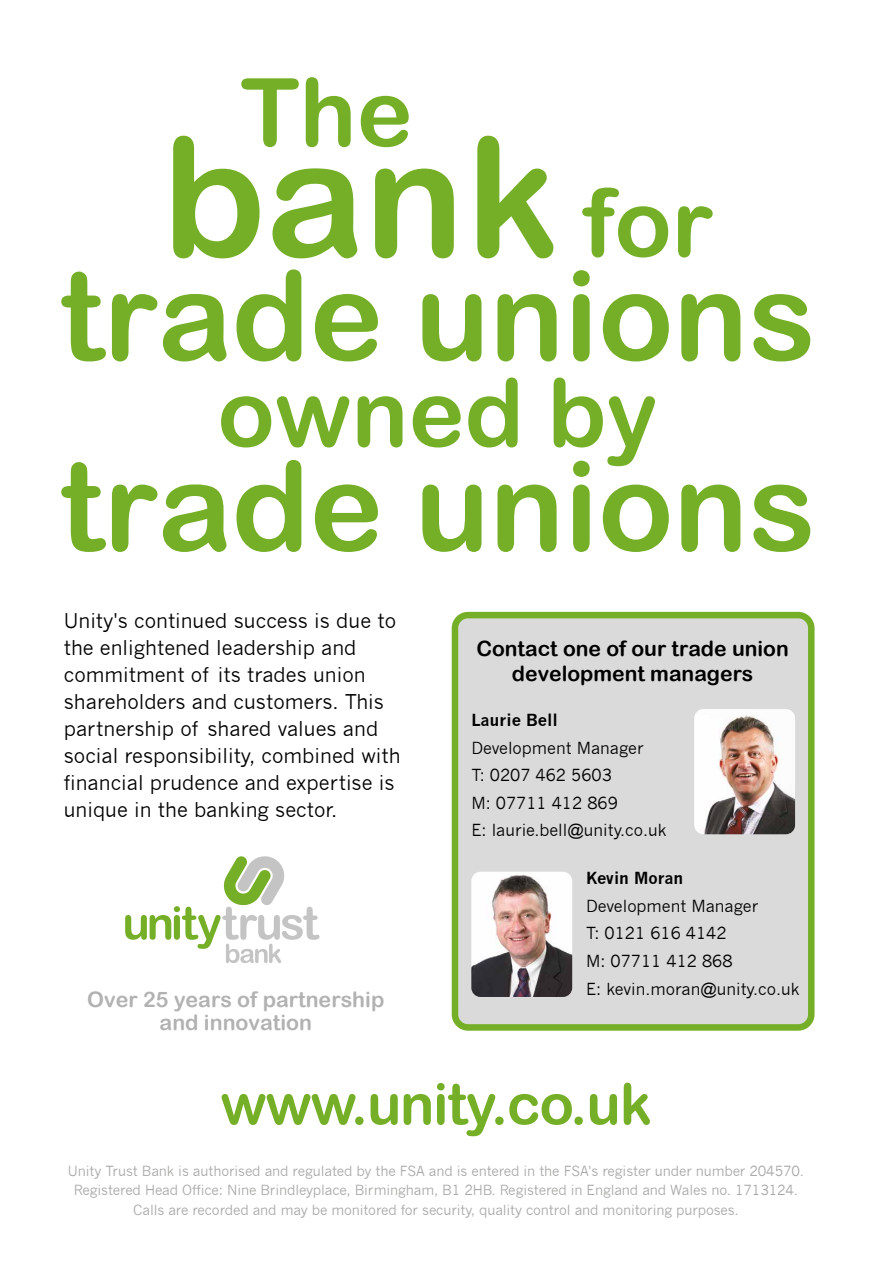
<style>
.page{position:relative;width:893px;height:1263px;background:#fff}
.page>*{position:absolute;margin:0;border:0;box-sizing:border-box;transform-origin:0 0}
.t1{font:165.75px "Arial Rounded MT Bold";color:#74af27}
.t2{font:124.35px "Arial Rounded MT Bold";color:#74af27}
.t3{font:94.5px "Arial Rounded MT Bold";color:#74af27}
.t4{font:57.15px "Arial Rounded MT Bold";letter-spacing:-.025em;color:#74af27}
.t5{font:21.45px/22.8px "Arial Rounded MT Bold";color:#b3b2b2;text-align:center}
.t6{font:21.15px/25.3px "Arial Rounded MT Bold";color:#000;text-align:center}
.t7{font:19.95px/27px "News Gothic";color:#000}
.t8{font:16.2px/27.6px "News Gothic";color:#000}
.t9{font:13.65px/19.5px "News Gothic";letter-spacing:-.01em;color:#a8a8a7;text-align:center}
.s1{font-size:94.5px}
.s2{font-weight:700}
</style>
<div class="page">
<svg style="left:125px;top:856px;width:195px;height:107px"></svg>
<svg style="left:452px;top:612px;width:362px;height:419px;background:#d2d6cc"></svg>
<img style="left:471px;top:872px;width:101px;height:125px">
<img style="left:694px;top:709px;width:101px;height:125px">
<p class="t3" style="left:240px;top:57px;width:174px">The</p>
<p class="t1" style="left:162px;top:100px;width:552px">bank <span class="s1">for</span></p>
<p class="t2" style="left:59px;top:242px;width:758px">trade unions</p>
<p class="t3" style="left:218px;top:357px;width:442px">owned by</p>
<p class="t2" style="left:59px;top:433px;width:758px">trade unions</p>
<p class="t7" style="left:64px;top:608px;width:338px">Unity's continued success is due to the enlightened leadership and commitment of its trades union shareholders and customers. This partnership of shared values and social responsibility, combined with financial prudence and expertise is unique in the banking sector.</p>
<p class="t5" style="left:87px;top:988px;width:299px">Over 25 years of partnership and innovation</p>
<p class="t6" style="left:476px;top:635px;width:314px">Contact one of our trade union development managers</p>
<p class="t8" style="left:471px;top:706px;width:197px"><span class="s2">Laurie Bell<br></span>Development Manager<br>T: 0207 462 5603<br>M: 07711 412 869<br>E: laurie.bell@unity.co.uk</p>
<p class="t8" style="left:586px;top:864px;width:215px"><span class="s2">Kevin Moran<br></span>Development Manager<br>T: 0121 616 4142<br>M: 07711 412 868<br>E: kevin.moran@unity.co.uk</p>
<p class="t4" style="left:220px;top:1070px;width:433px">www.unity.co.uk</p>
<p class="t9" style="left:68px;top:1161px;width:738px">Unity Trust Bank is authorised and regulated by the FSA and is entered in the FSA's register under number 204570.<br>Registered Head Office: Nine Brindleyplace, Birmingham, B1 2HB. Registered in England and Wales no. 1713124.<br>Calls are recorded and may be monitored for security, quality control and monitoring purposes.</p>
</div>
